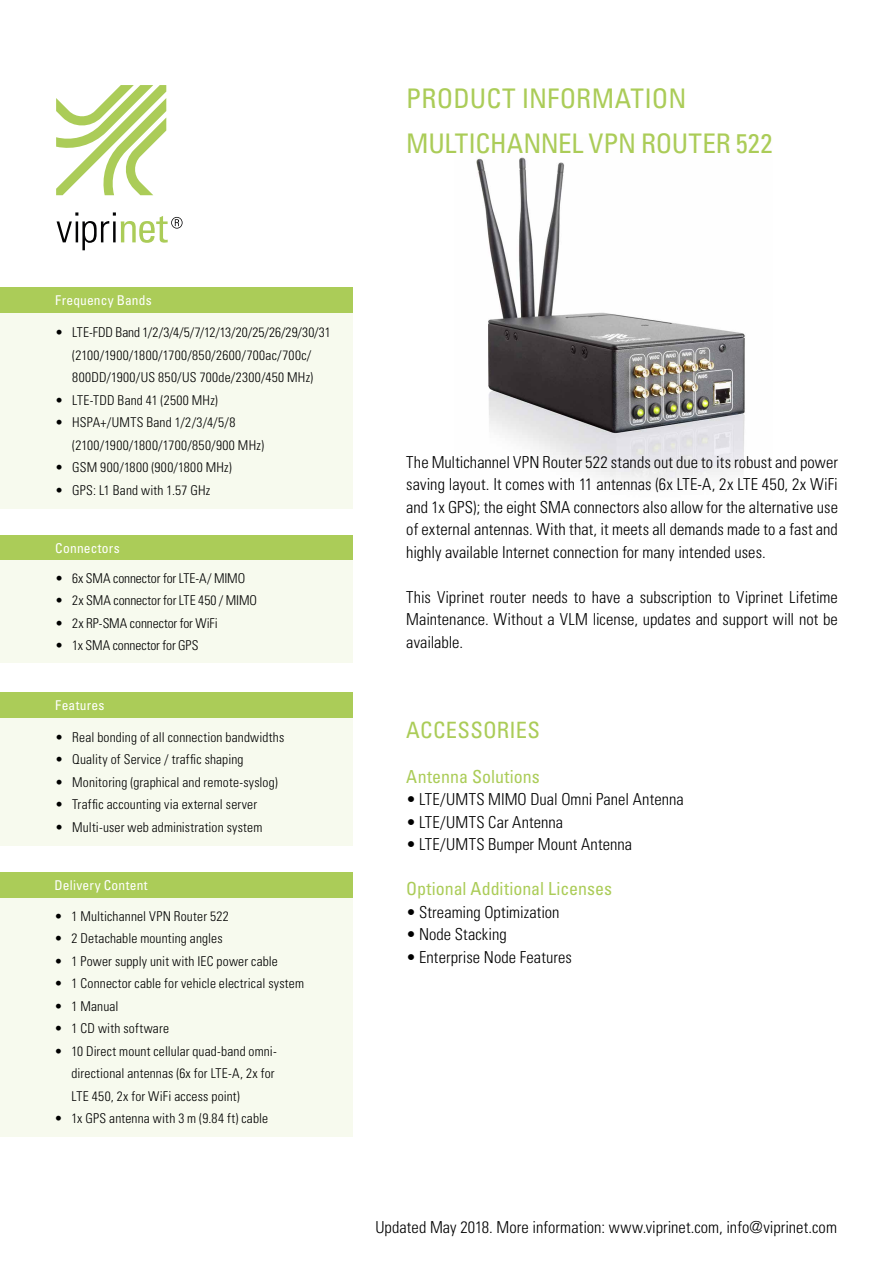
<style>
.page{position:relative;width:893px;height:1263px;background:#fff}
.page>*{position:absolute;margin:0;border:0;box-sizing:border-box;transform-origin:0 0}
.t1{font:condensed 27px/45px "Univers LT Std";color:#abcc58}
.t2{font:condensed 22.5px "Univers LT Std";letter-spacing:.01em;color:#abcc58}
.t3{font:condensed 18px "Univers LT Std";color:#abcc58}
.t4{font:300 condensed 16.5px/22.5px "Univers LT Std";letter-spacing:.005em;color:#000;text-align:justify}
.t5{font:300 condensed 13.5px/22.5px "Univers LT Std";letter-spacing:.01em;color:#000}
.t6{font:300 condensed 13.5px "Univers LT Std";letter-spacing:-.01em;color:#000}
.t7{font:condensed 13.5px "Univers LT Std";letter-spacing:.015em;color:#fff}
.t8{font:300 condensed 13.5px "Univers LT Std";letter-spacing:.03em;color:#000}
</style>
<div class="page">
<img style="left:476px;top:157px;width:269px;height:328px">
<svg style="left:56px;top:85px;width:110px;height:110px"></svg>
<svg style="left:57px;top:212px;width:126px;height:38px"></svg>
<div style="left:0;top:535px;width:353px;height:26px;background:#abcc58"></div>
<div style="left:0;top:561px;width:353px;height:102px;background:#f7faee"></div>
<div style="left:0;top:288px;width:353px;height:25px;background:#abcc58"></div>
<div style="left:0;top:313px;width:353px;height:196px;background:#f7faee"></div>
<div style="left:0;top:873px;width:352px;height:25px;background:#abcc58"></div>
<div style="left:0;top:898px;width:352px;height:238px;background:#f7faee"></div>
<div style="left:0;top:693px;width:353px;height:25px;background:#abcc58"></div>
<div style="left:0;top:718px;width:353px;height:128px;background:#f7faee"></div>
<h1 class="t1" style="left:406px;top:75px;width:368px">PRODUCT INFORMATION<br>MULTICHANNEL VPN ROUTER 522</h1>
<p class="t7" style="left:55px;top:292px;width:98px">Frequency Bands</p>
<p class="t5" style="left:55px;top:321px;width:277px;text-align:center">• LTE-FDD Band 1/2/3/4/5/7/12/13/20/25/26/29/30/31 (2100/1900/1800/1700/850/2600/700ac/700c/<br>800DD/1900/US 850/US 700de/2300/450 MHz)</p>
<p class="t5" style="left:55px;top:389px;width:164px">• LTE-TDD Band 41 (2500 MHz)</p>
<p class="t5" style="left:72px;top:411px;width:193px;text-indent:-17px">• HSPA+/UMTS Band 1/2/3/4/5/8 (2100/1900/1800/1700/850/900 MHz)</p>
<p class="t8" style="left:55px;top:459px;width:178px">• GSM 900/1800 (900/1800 MHz)</p>
<p class="t5" style="left:55px;top:479px;width:157px">• GPS: L1 Band with 1.57 GHz</p>
<p class="t7" style="left:55px;top:539px;width:66px">Connectors</p>
<p class="t6" style="left:55px;top:570px;width:191px">• 6x SMA connector for LTE-A/ MIMO</p>
<p class="t5" style="left:55px;top:589px;width:203px">• 2x SMA connector for LTE 450 / MIMO</p>
<p class="t5" style="left:55px;top:612px;width:164px">• 2x RP-SMA connector for WiFi</p>
<p class="t6" style="left:55px;top:637px;width:145px">• 1x SMA connector for GPS</p>
<p class="t7" style="left:55px;top:697px;width:51px">Features</p>
<p class="t5" style="left:55px;top:726px;width:230px">• Real bonding of all connection bandwidths</p>
<p class="t5" style="left:55px;top:748px;width:190px">• Quality of Service / traffic shaping</p>
<p class="t5" style="left:55px;top:771px;width:224px">• Monitoring (graphical and remote-syslog)</p>
<p class="t5" style="left:55px;top:793px;width:203px">• Traffic accounting via external server</p>
<p class="t5" style="left:55px;top:816px;width:209px">• Multi-user web administration system</p>
<p class="t7" style="left:55px;top:877px;width:95px">Delivery Content</p>
<p class="t5" style="left:55px;top:905px;width:176px">• 1 Multichannel VPN Router 522</p>
<p class="t5" style="left:55px;top:927px;width:170px">• 2 Detachable mounting angles</p>
<p class="t5" style="left:55px;top:950px;width:225px">• 1 Power supply unit with IEC power cable</p>
<p class="t5" style="left:55px;top:972px;width:251px">• 1 Connector cable for vehicle electrical system</p>
<p class="t5" style="left:55px;top:995px;width:65px">• 1 Manual</p>
<p class="t5" style="left:55px;top:1017px;width:116px">• 1 CD with software</p>
<p class="t5" style="left:72px;top:1040px;width:207px;text-indent:-17px">• 10 Direct mount cellular quad-band omni&shy;directional antennas (6x for LTE-A, 2x for<br>LTE 450, 2x for WiFi access point)</p>
<p class="t5" style="left:55px;top:1107px;width:215px">• 1x GPS antenna with 3 m (9.84 ft) cable</p>
<p class="t4" style="left:406px;top:450px;width:433px">The Multichannel VPN Router 522 stands out due to its robust and power saving layout. It comes with 11 antennas (6x LTE-A, 2x LTE 450, 2x WiFi and 1x GPS); the eight SMA connectors also allow for the alternative use of external antennas. With that, it meets all demands made to a fast and highly available Internet connection for many intended uses.</p>
<p class="t4" style="left:406px;top:586px;width:433px">This Viprinet router needs to have a subscription to Viprinet Lifetime Maintenance. Without a VLM license, updates and support will not be available.</p>
<h2 class="t2" style="left:406px;top:715px;width:135px">ACCESSORIES</h2>
<h3 class="t3" style="left:406px;top:765px;width:135px">Antenna Solutions</h3>
<p class="t4" style="left:406px;top:788px;width:279px">• LTE/UMTS MIMO Dual Omni Panel Antenna</p>
<p class="t4" style="left:406px;top:810px;width:158px">• LTE/UMTS Car Antenna</p>
<p class="t4" style="left:406px;top:833px;width:227px">• LTE/UMTS Bumper Mount Antenna</p>
<h3 class="t3" style="left:406px;top:877px;width:207px">Optional Additional Licenses</h3>
<p class="t4" style="left:406px;top:900px;width:155px">• Streaming Optimization</p>
<p class="t4" style="left:406px;top:923px;width:102px">• Node Stacking</p>
<p class="t4" style="left:406px;top:946px;width:167px">• Enterprise Node Features</p>
<p class="t4" style="left:375px;top:1215px;width:463px">Updated May 2018. More information: www.viprinet.com, info@viprinet.com</p>
</div>
